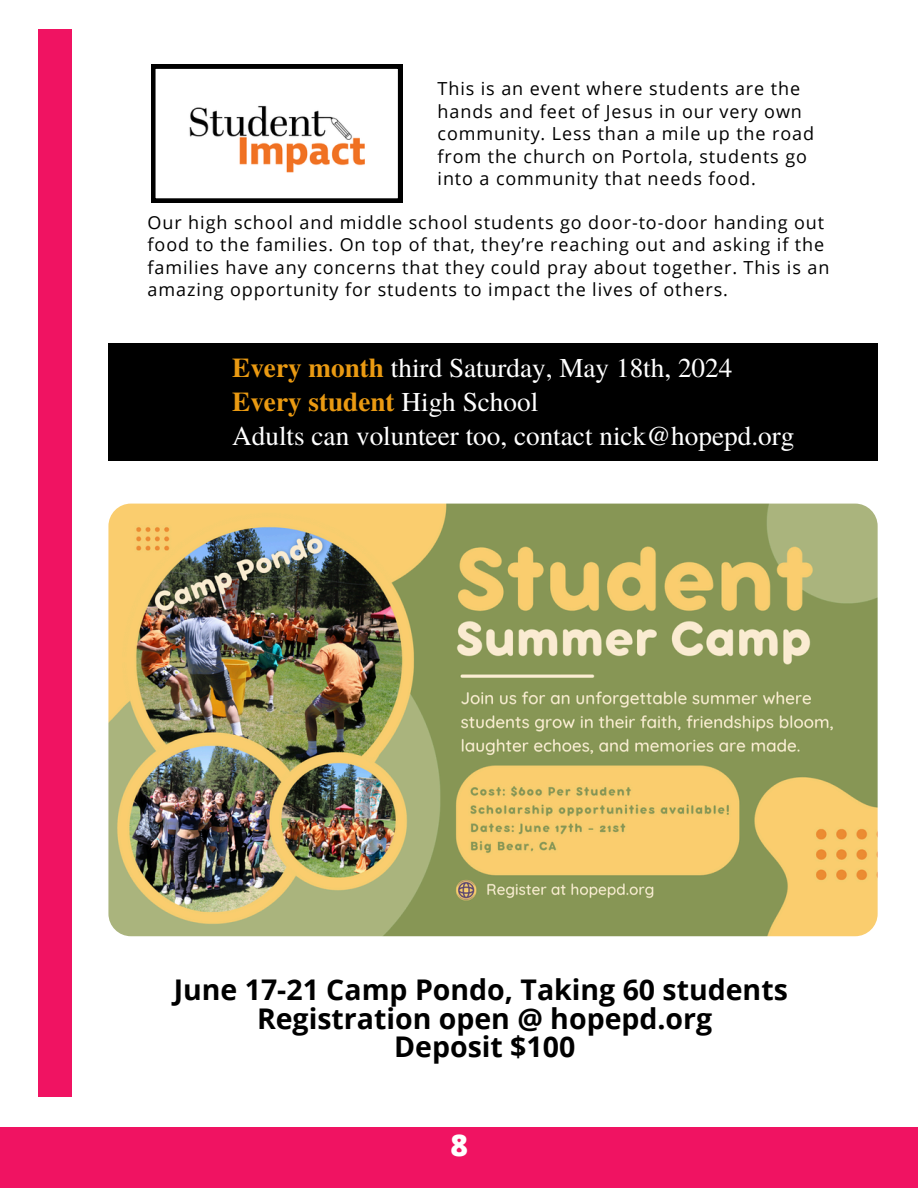
<style>
.page{position:relative;width:918px;height:1188px;background:#fff}
.page>*{position:absolute;margin:0;border:0;box-sizing:border-box;transform-origin:0 0}
.t1{font:800 30px "Open Sans";color:#fff}
.t2{font:700 28.5px/28.5px "Open Sans";color:#000;text-align:center}
.t3{font:27.15px/34.5px "Te X Gyre Termes";color:#fff}
.t4{font:18px/22.5px "Open Sans";letter-spacing:.05em;color:#000}
.s1{font-weight:700;color:#ea9a12}
</style>
<div class="page">
<div style="left:38px;top:29px;width:34px;height:1067px;background:#f01362"></div>
<div style="left:0;top:1127px;width:918px;height:61px;background:#f01362"></div>
<img style="left:184px;top:202px;width:185px;height:1px">
<svg style="left:151px;top:64px;width:251px;height:138px"></svg>
<div style="left:108px;top:343px;width:770px;height:117px;background:#000"></div>
<img style="left:108px;top:504px;width:770px;height:432px;border-radius:22px">
<h2 class="t4" style="left:438px;top:77px;width:378px">This is an event where students are the hands and feet of Jesus in our very own community. Less than a mile up the road from the church on Portola, students go into a community that needs food.</h2>
<p class="t4" style="left:148px;top:210px;width:683px">Our high school and middle school students go door-to-door handing out food to the families. On top of that, they’re reaching out and asking if the families have any concerns that they could pray about together. This is an amazing opportunity for students to impact the lives of others.</p>
<p class="t3" style="left:232px;top:349px;width:564px"><span class="s1">Every month</span> third Saturday, May 18th, 2024<br><span class="s1">Every student</span> High School<br>Adults can volunteer too, contact nick@hopepd.org</p>
<p class="t2" style="left:174px;top:975px;width:616px">June 17-21 Camp Pondo, Taking 60 students<br>Registration open @ hopepd.org<br>Deposit $100</p>
<p class="t1" style="left:450px;top:1124px;width:19px">8</p>
</div>
